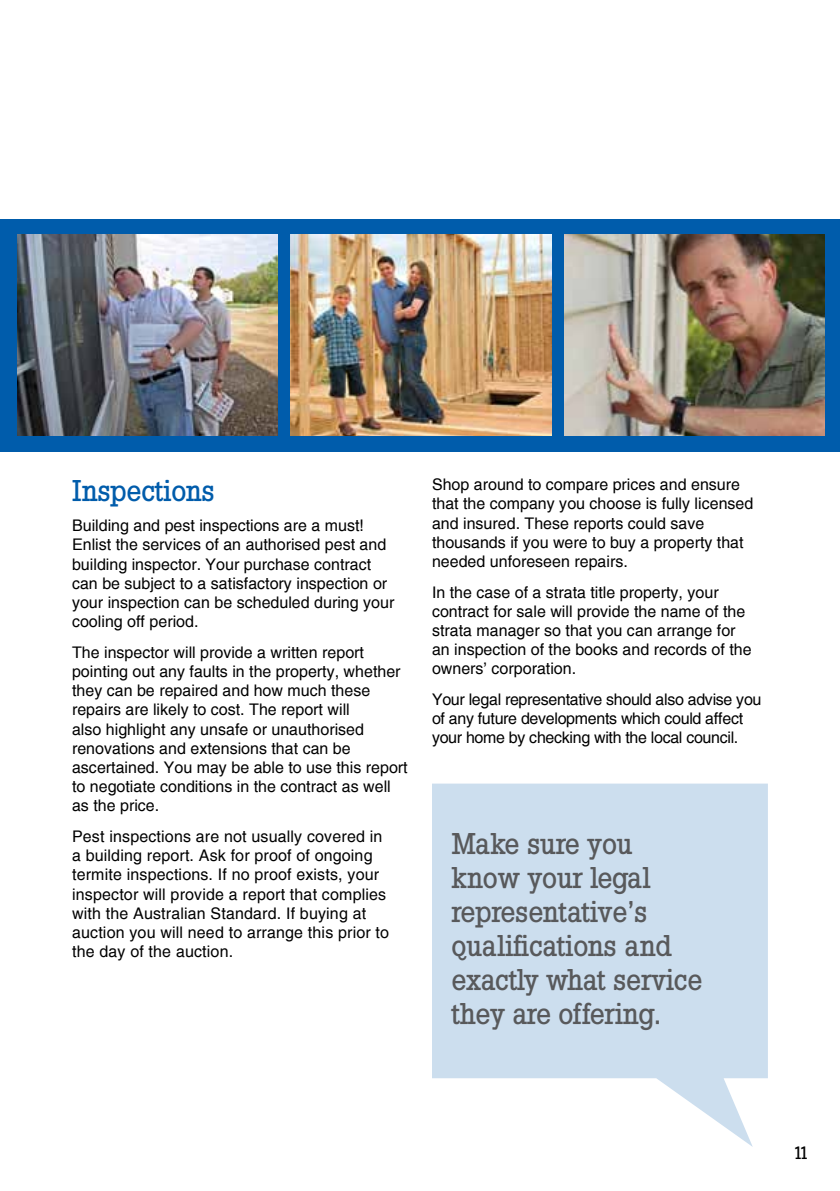
<style>
.page{position:relative;width:840px;height:1191px;background:#fff}
.page>*{position:absolute;margin:0;border:0;box-sizing:border-box;transform-origin:0 0}
.t1{font:500 30px/34px "Slab Tall X";color:#58595b}
.t2{font:500 30px "Slab Tall X";color:#005cab}
.t3{font:500 18px "Slab Tall X";color:#000}
.t4{font:16px/19.2px "Helvetica";color:#000}
.t5{font:16px/19.2px "Helvetica";letter-spacing:-.02em;color:#000}
</style>
<div class="page">
<div style="left:0;top:219px;width:839px;height:232px;background:#005cab"></div>
<img style="left:564px;top:235px;width:260px;height:201px">
<img style="left:290px;top:235px;width:261px;height:201px">
<img style="left:17px;top:235px;width:260px;height:201px">
<svg style="left:432px;top:783px;width:335px;height:364px;fill:#ccdeee"></svg>
<h1 class="t2" style="left:72px;top:472px;width:144px">Inspections</h1>
<p class="t4" style="left:72px;top:516px;width:323px">Building and pest inspections are a must!<br>Enlist the services of an authorised pest and building inspector. Your purchase contract can be subject to a satisfactory inspection or your inspection can be scheduled during your cooling off period.</p>
<p class="t4" style="left:72px;top:643px;width:337px">The inspector will provide a written report pointing out any faults in the property, whether they can be repaired and how much these repairs are likely to cost. The report will<br>also highlight any unsafe or unauthorised renovations and extensions that can be ascertained. You may be able to use this report to negotiate conditions in the contract as well as the price.</p>
<p class="t4" style="left:72px;top:827px;width:318px">Pest inspections are not usually covered in a building report. Ask for proof of ongoing termite inspections. If no proof exists, your inspector will provide a report that complies with the Australian Standard. If buying at auction you will need to arrange this prior to the day of the auction.</p>
<p class="t4" style="left:432px;top:475px;width:323px">Shop around to compare prices and ensure that the company you choose is fully licensed and insured. These reports could save thousands if you were to buy a property that needed unforeseen repairs.</p>
<p class="t4" style="left:432px;top:583px;width:321px">In the case of a strata title property, your contract for sale will provide the name of the strata manager so that you can arrange for an inspection of the books and records of the owners’ corporation.</p>
<p class="t5" style="left:432px;top:690px;width:331px">Your legal representative should also advise you of any future developments which could affect your home by checking with the local council.</p>
<h1 class="t1" style="left:451px;top:826px;width:252px">Make sure you know your legal representative’s qualifications and exactly what service they are offering.</h1>
<p class="t3" style="left:792px;top:1142px;width:16px">11</p>
</div>
